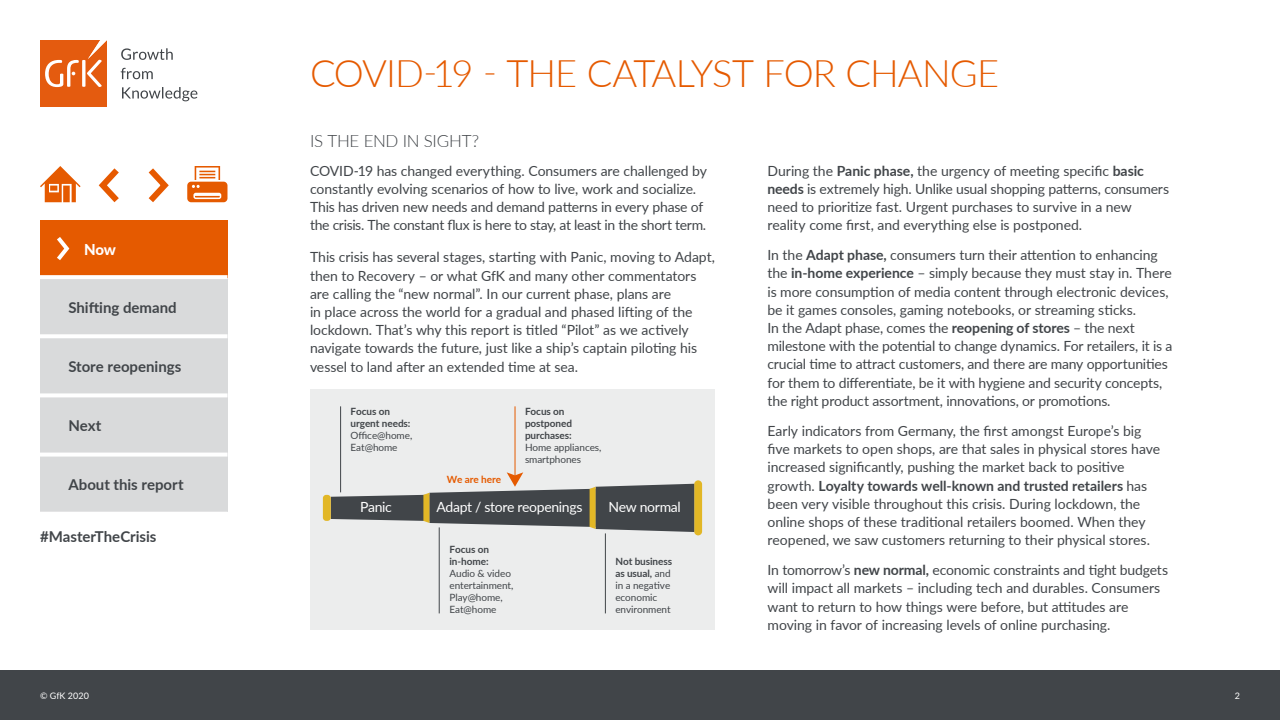
<style>
.page{position:relative;width:1280px;height:720px;background:#fff}
.page>*{position:absolute;margin:0;border:0;box-sizing:border-box;transform-origin:0 0}
.t1{font:300 38px "Lato";letter-spacing:-.025em;color:#e55a00}
.t2{font:300 17px "Lato";letter-spacing:-.02em;color:#414549}
.t3{font:700 15px "Lato";color:#414549}
.t4{font:800 15px "Lato";color:#fff}
.t5{font:14px/18.2px "Lato";letter-spacing:-.005em;color:#414549}
.t6{font:14px "Lato";letter-spacing:-.025em;color:#fff}
.t7{font:10px/12px "Lato";letter-spacing:-.005em;color:#414549}
.t8{font:700 10px/12px "Lato";letter-spacing:-.005em;color:#414549}
.t9{font:700 10px "Lato";letter-spacing:-.005em;color:#e55a00}
.t10{font:9px "Lato";letter-spacing:.005em;color:#fff}
.s1{font-weight:700}
</style>
<div class="page">
<div style="left:40px;top:220px;width:188px;height:292px;background:#d9dadb"></div>
<div style="left:0;top:670px;width:1280px;height:50px;background:#414549"></div>
<svg style="left:121px;top:48px;width:76px;height:53px"></svg>
<svg style="left:40px;top:40px;width:67px;height:67px;background:#e76f2d"></svg>
<svg style="left:40px;top:166px;width:41px;height:36px"></svg>
<svg style="left:187px;top:166px;width:40px;height:36px"></svg>
<svg style="left:98px;top:168px;width:21px;height:35px"></svg>
<svg style="left:148px;top:168px;width:21px;height:35px"></svg>
<div style="left:40px;top:220px;width:188px;height:57px;background:#e55a00"></div>
<svg style="left:57px;top:237px;width:12px;height:23px"></svg>
<svg style="left:40px;top:275px;width:188px;height:4px"></svg>
<svg style="left:40px;top:393px;width:188px;height:4px"></svg>
<hr style="left:40px;top:334px;width:188px;height:4px;background:#fff">
<svg style="left:40px;top:453px;width:188px;height:4px"></svg>
<div style="left:310px;top:389px;width:405px;height:241px;background:#eceded"></div>
<div style="left:323px;top:495px;width:8px;height:26px;background:#e2b726;border-radius:3px"></div>
<div style="left:694px;top:480px;width:8px;height:55px;background:#e2b726;border-radius:4px"></div>
<hr style="left:340px;top:406px;width:1px;height:86px;background:#414549">
<hr style="left:439px;top:527px;width:1px;height:86px;background:#414549">
<hr style="left:515px;top:406px;width:1px;height:77px;background:#e55a00">
<hr style="left:605px;top:533px;width:1px;height:80px;background:#414549">
<svg style="left:331px;top:472px;width:363px;height:60px;background:#8c8d8c"></svg>
<h1 class="t1" style="left:310px;top:47px;width:691px">COVID-19 - THE CATALYST FOR CHANGE</h1>
<p class="t4" style="left:84px;top:238px;width:34px">Now</p>
<p class="t3" style="left:68px;top:296px;width:110px">Shifting demand</p>
<p class="t3" style="left:68px;top:355px;width:114px">Store reopenings</p>
<p class="t3" style="left:68px;top:415px;width:35px">Next</p>
<p class="t3" style="left:68px;top:474px;width:117px">About this report</p>
<p class="t3" style="left:40px;top:525px;width:118px">#MasterTheCrisis</p>
<p class="t2" style="left:310px;top:129px;width:171px">IS THE END IN SIGHT?</p>
<p class="t5" style="left:310px;top:161px;width:399px">COVID-19 has changed everything. Consumers are challenged by constantly evolving scenarios of how to live, work and socialize.<br>This has driven new needs and demand patterns in every phase of the crisis. The constant flux is here to stay, at least in the short term.</p>
<p class="t5" style="left:310px;top:248px;width:407px">This crisis has several stages, starting with Panic, moving to Adapt, then to Recovery – or what GfK and many other commentators are calling the “new normal”. In our current phase, plans are<br>in place across the world for a gradual and phased lifting of the lockdown. That’s why this report is titled “Pilot” as we actively navigate towards the future, just like a ship’s captain piloting his vessel to land after an extended time at sea.</p>
<p class="t8" style="left:351px;top:405px;width:61px">Focus on urgent needs:</p>
<p class="t7" style="left:351px;top:429px;width:63px">Office@home,<br>Eat@home</p>
<p class="t9" style="left:447px;top:472px;width:56px">We are here</p>
<p class="t8" style="left:525px;top:405px;width:49px">Focus on postponed purchases:</p>
<p class="t7" style="left:525px;top:441px;width:78px">Home appliances, smartphones</p>
<p class="t6" style="left:360px;top:497px;width:33px">Panic</p>
<p class="t6" style="left:436px;top:497px;width:147px">Adapt / store reopenings</p>
<p class="t6" style="left:609px;top:497px;width:74px">New normal</p>
<p class="t8" style="left:449px;top:543px;width:41px">Focus on in-home:</p>
<p class="t7" style="left:449px;top:567px;width:65px">Audio &amp; video entertainment,<br>Play@home,<br>Eat@home</p>
<p class="t7" style="left:615px;top:555px;width:58px"><span class="s1">Not business as usual,</span> and in a negative economic environment</p>
<p class="t5" style="left:768px;top:161px;width:403px">During the <span class="s1">Panic phase,</span> the urgency of meeting specific <span class="s1">basic needs</span> is extremely high. Unlike usual shopping patterns, consumers need to prioritize fast. Urgent purchases to survive in a new reality come first, and everything else is postponed.</p>
<p class="t5" style="left:768px;top:245px;width:406px">In the <span class="s1">Adapt phase,</span> consumers turn their attention to enhancing the <span class="s1">in-home experience</span> – simply because they must stay in. There is more consumption of media content through electronic devices, be it games consoles, gaming notebooks, or streaming sticks.<br>In the Adapt phase, comes the <span class="s1">reopening of stores</span> – the next milestone with the potential to change dynamics. For retailers, it is a crucial time to attract customers, and there are many opportunities for them to differentiate, be it with hygiene and security concepts, the right product assortment, innovations, or promotions.</p>
<p class="t5" style="left:768px;top:421px;width:394px">Early indicators from Germany, the first amongst Europe’s big five markets to open shops, are that sales in physical stores have increased significantly, pushing the market back to positive growth. <span class="s1">Loyalty towards well-known and trusted retailers</span> has been very visible throughout this crisis. During lockdown, the online shops of these traditional retailers boomed. When they reopened, we saw customers returning to their physical stores.</p>
<p class="t5" style="left:768px;top:560px;width:402px">In tomorrow’s <span class="s1">new normal,</span> economic constraints and tight budgets will impact all markets – including tech and durables. Consumers want to return to how things were before, but attitudes are moving in favor of increasing levels of online purchasing.</p>
<p class="t10" style="left:40px;top:689px;width:50px">© GfK 2020</p>
<p class="t10" style="left:1235px;top:689px;width:7px">2</p>
</div>
